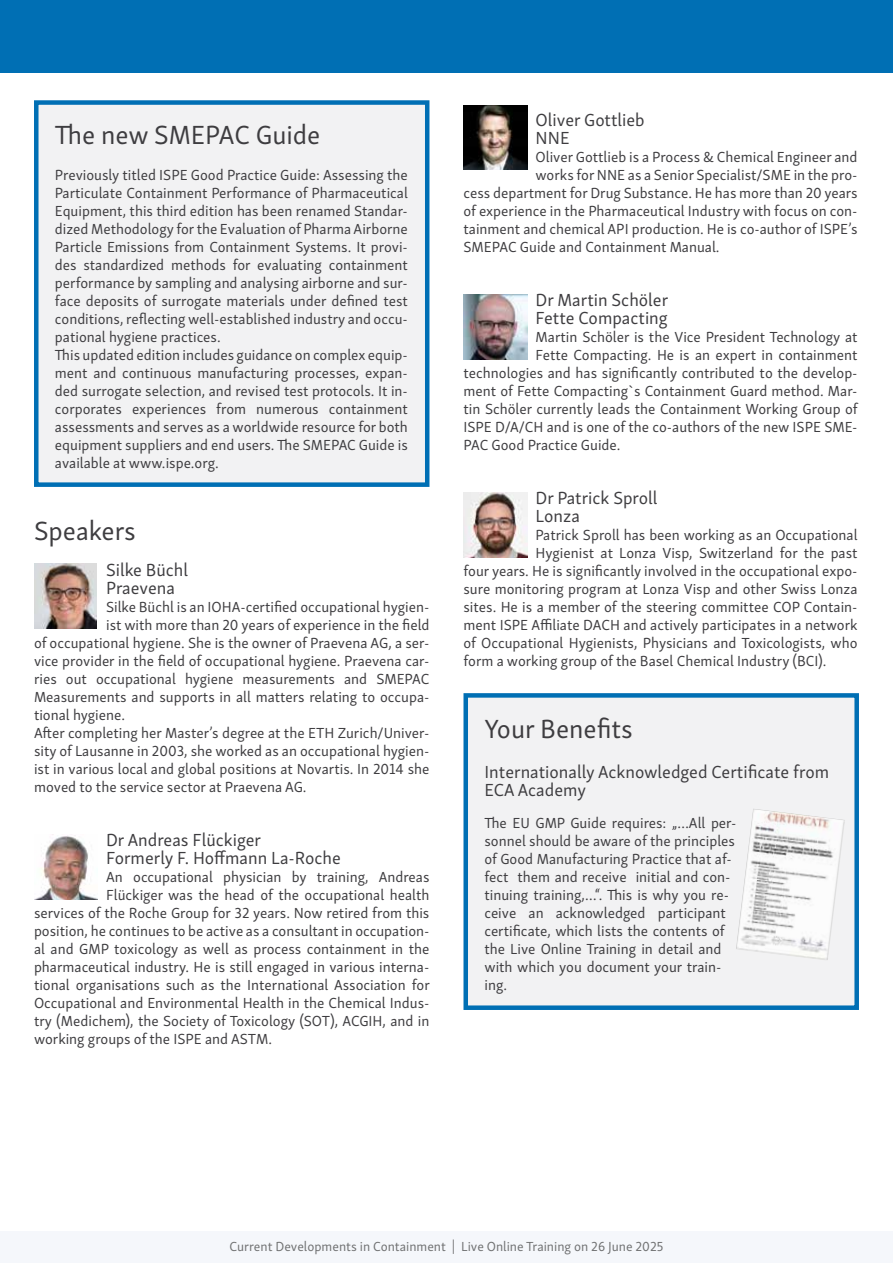
<style>
.page{position:relative;width:893px;height:1263px;background:#fff}
.page>*{position:absolute;margin:0;border:0;box-sizing:border-box;transform-origin:0 0}
.t1{font:27px "Skolar Sans Latn";color:#3e3d40}
.t2{font:18px/18px "Skolar Sans Latn";color:#3e3d40}
.t3{font:15px/18px "Skolar Sans Latn";color:#3e3d40}
.t4{font:13.5px "Skolar Sans Latn";color:#707172}
</style>
<div class="page">
<div style="left:0;top:0;width:893px;height:72px;background:#006fb4"></div>
<img style="left:34px;top:564px;width:63px;height:64px">
<img style="left:35px;top:835px;width:63px;height:64px">
<img style="left:463px;top:105px;width:64px;height:65px">
<img style="left:463px;top:295px;width:64px;height:64px">
<img style="left:463px;top:493px;width:64px;height:64px">
<div style="left:0;top:1231px;width:893px;height:32px;background:#f5f7fb"></div>
<div style="left:463px;top:693px;width:396px;height:317px;background:#f2f2f3;border:4px solid #006fb4"></div>
<img style="left:736px;top:809px;width:109px;height:151px">
<div style="left:34px;top:100px;width:395px;height:387px;background:#f2f2f3;border:4px solid #006fb4"></div>
<h1 class="t1" style="left:55px;top:114px;width:267px">The new SMEPAC Guide</h1>
<p class="t3" style="left:55px;top:165px;width:354px">Previously titled ISPE Good Practice Guide: Assessing the Particulate Containment Performance of Pharmaceutical Equipment, this third edition has been renamed Standar&shy;dized Methodology for the Evaluation of Pharma Airborne Particle Emissions from Containment Systems. It provi&shy;des standardized methods for evaluating containment performance by sampling and analysing airborne and sur&shy;face deposits of surrogate materials under defined test conditions, reflecting well-established industry and occu&shy;pational hygiene practices.<br>This updated edition includes guidance on complex equip&shy;ment and continuous manufacturing processes, expan&shy;ded surrogate selection, and revised test protocols. It in&shy;corporates experiences from numerous containment assessments and serves as a worldwide resource for both equipment suppliers and end users. The SMEPAC Guide is available at www.ispe.org.</p>
<h1 class="t1" style="left:34px;top:510px;width:103px">Speakers</h1>
<p class="t2" style="left:106px;top:559px;width:83px">Silke Büchl<br>Praevena</p>
<p class="t3" style="left:106px;top:597px;width:325px">Silke Büchl is an IOHA-certified occupational hygien-</p>
<p class="t3" style="left:106px;top:615px;width:325px">ist with more than 20 years of experience in the field</p>
<p class="t3" style="left:34px;top:633px;width:397px">of occupational hygiene. She is the owner of Praevena AG, a ser-</p>
<p class="t3" style="left:34px;top:651px;width:397px">vice provider in the field of occupational hygiene. Praevena car-</p>
<p class="t3" style="left:34px;top:669px;width:397px">ries out occupational hygiene measurements and SMEPAC</p>
<p class="t3" style="left:34px;top:687px;width:397px">Measurements and supports in all matters relating to occupa-</p>
<p class="t3" style="left:34px;top:705px;width:93px">tional hygiene.</p>
<p class="t3" style="left:34px;top:723px;width:397px">After completing her Master’s degree at the ETH Zurich/Univer-</p>
<p class="t3" style="left:34px;top:741px;width:397px">sity of Lausanne in 2003, she worked as an occupational hygien-</p>
<p class="t3" style="left:34px;top:759px;width:397px">ist in various local and global positions at Novartis. In 2014 she</p>
<p class="t3" style="left:34px;top:777px;width:274px">moved to the service sector at Praevena AG.</p>
<p class="t2" style="left:106px;top:829px;width:236px">Dr Andreas Flückiger<br>Formerly F. Hoffmann La-Roche</p>
<p class="t3" style="left:106px;top:867px;width:325px">An occupational physician by training, Andreas</p>
<p class="t3" style="left:106px;top:885px;width:325px">Flückiger was the head of the occupational health</p>
<p class="t3" style="left:34px;top:903px;width:397px">services of the Roche Group for 32 years. Now retired from this</p>
<p class="t3" style="left:34px;top:921px;width:397px">position, he continues to be active as a consultant in occupation-</p>
<p class="t3" style="left:34px;top:939px;width:397px">al and GMP toxicology as well as process containment in the</p>
<p class="t3" style="left:34px;top:957px;width:397px">pharmaceutical industry. He is still engaged in various interna-</p>
<p class="t3" style="left:34px;top:975px;width:397px">tional organisations such as the International Association for</p>
<p class="t3" style="left:34px;top:993px;width:397px">Occupational and Environmental Health in the Chemical Indus-</p>
<p class="t3" style="left:34px;top:1011px;width:397px">try (Medichem), the Society of Toxicology (SOT), ACGIH, and in</p>
<p class="t3" style="left:34px;top:1029px;width:240px">working groups of the ISPE and ASTM.</p>
<p class="t2" style="left:536px;top:109px;width:111px">Oliver Gottlieb<br>NNE</p>
<p class="t3" style="left:536px;top:147px;width:323px">Oliver Gottlieb is a Process &amp; Chemical Engineer and</p>
<p class="t3" style="left:536px;top:165px;width:323px">works for NNE as a Senior Specialist/SME in the pro-</p>
<p class="t3" style="left:463px;top:183px;width:396px">cess department for Drug Substance. He has more than 20 years</p>
<p class="t3" style="left:463px;top:201px;width:396px">of experience in the Pharmaceutical Industry with focus on con-</p>
<p class="t3" style="left:463px;top:219px;width:396px">tainment and chemical API production. He is co-author of ISPE’s</p>
<p class="t3" style="left:463px;top:237px;width:258px">SMEPAC Guide and Containment Manual.</p>
<p class="t2" style="left:536px;top:289px;width:134px">Dr Martin Schöler<br>Fette Compacting</p>
<p class="t3" style="left:536px;top:327px;width:323px">Martin Schöler is the Vice President Technology at</p>
<p class="t3" style="left:536px;top:345px;width:323px">Fette Compacting. He is an expert in containment</p>
<p class="t3" style="left:463px;top:363px;width:396px">technologies and has significantly contributed to the develop-</p>
<p class="t3" style="left:463px;top:381px;width:396px">ment of Fette Compacting`s Containment Guard method. Mar-</p>
<p class="t3" style="left:463px;top:399px;width:396px">tin Schöler currently leads the Containment Working Group of</p>
<p class="t3" style="left:463px;top:417px;width:396px">ISPE D/A/CH and is one of the co-authors of the new ISPE SME-</p>
<p class="t3" style="left:463px;top:435px;width:159px">PAC Good Practice Guide.</p>
<p class="t2" style="left:536px;top:487px;width:123px">Dr Patrick Sproll<br>Lonza</p>
<p class="t3" style="left:536px;top:525px;width:323px">Patrick Sproll has been working as an Occupational</p>
<p class="t3" style="left:536px;top:543px;width:323px">Hygienist at Lonza Visp, Switzerland for the past</p>
<p class="t3" style="left:463px;top:561px;width:396px">four years. He is significantly involved in the occupational expo-</p>
<p class="t3" style="left:463px;top:579px;width:396px">sure monitoring program at Lonza Visp and other Swiss Lonza</p>
<p class="t3" style="left:463px;top:597px;width:396px">sites. He is a member of the steering committee COP Contain-</p>
<p class="t3" style="left:463px;top:615px;width:396px">ment ISPE Affiliate DACH and actively participates in a network</p>
<p class="t3" style="left:463px;top:633px;width:396px">of Occupational Hygienists, Physicians and Toxicologists, who</p>
<p class="t3" style="left:463px;top:651px;width:365px">form a working group of the Basel Chemical Industry (BCI).</p>
<h1 class="t1" style="left:484px;top:708px;width:150px">Your Benefits</h1>
<p class="t2" style="left:484px;top:762px;width:346px">Internationally Acknowledged Certificate from<br>ECA Academy</p>
<p class="t3" style="left:484px;top:813px;width:253px">The EU GMP Guide requires: „…All per&shy;sonnel should be aware of the principles of Good Manufacturing Practice that af&shy;fect them and receive initial and con&shy;tinuing training,…“. This is why you re&shy;ceive an acknowledged participant certificate, which lists the contents of the Live Online Training in detail and with which you document your train&shy;ing.</p>
<p class="t4" style="left:230px;top:1236px;width:435px">Current Developments in Containment | Live Online Training on 26 June 2025</p>
</div>
